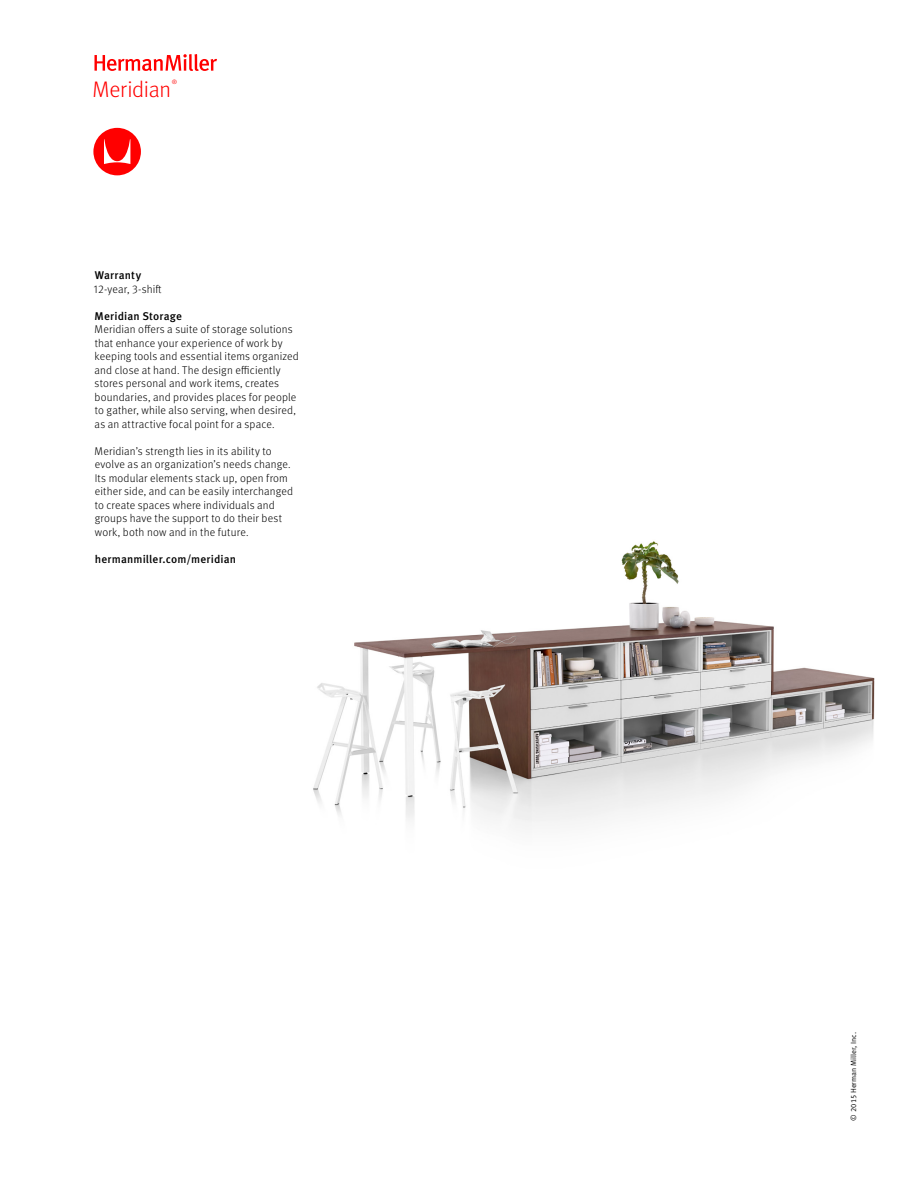
<style>
.page{position:relative;width:918px;height:1188px;background:#fff}
.page>*{position:absolute;margin:0;border:0;box-sizing:border-box;transform-origin:0 0}
.t1{font:300 22.5px "Meta OT";letter-spacing:-.015em;color:#f00}
.t2{font:300 11.25px/13.5px "Meta OT";letter-spacing:.015em;color:#000}
.t3{font:500 11.25px "Meta OT";letter-spacing:.015em;color:#000}
.t4{font:7.5px "Meta OT Norm";color:#000}
.t5{font:6.15px "Meta OT Norm";color:#f00}
</style>
<div class="page">
<img style="left:313px;top:541px;width:562px;height:286px">
<svg style="left:93px;top:128px;width:48px;height:47px"></svg>
<svg style="left:94px;top:54px;width:123px;height:17px"></svg>
<h1 class="t1" style="left:93px;top:76px;width:80px">Meridian</h1>
<p class="t5" style="left:172px;top:78px;width:7px">®</p>
<p class="t3" style="left:95px;top:268px;width:48px">Warranty</p>
<p class="t2" style="left:93px;top:282px;width:70px">12-year, 3-shift</p>
<p class="t3" style="left:95px;top:309px;width:89px">Meridian Storage</p>
<p class="t2" style="left:95px;top:323px;width:206px">Meridian offers a suite of storage solutions that enhance your experience of work by keeping tools and essential items organized and close at hand. The design efficiently stores personal and work items, creates boundaries, and provides places for people to gather, while also serving, when desired, as an attractive focal point for a space.</p>
<p class="t2" style="left:95px;top:444px;width:200px">Meridian’s strength lies in its ability to evolve as an organization’s needs change.<br>Its modular elements stack up, open from either side, and can be easily interchanged to create spaces where individuals and groups have the support to do their best work, both now and in the future.</p>
<p class="t3" style="left:95px;top:552px;width:143px">hermanmiller.com/meridian</p>
<p class="t4" style="left:849px;top:1120px;width:90px;rotate:-90deg">© 2015 Herman Miller, Inc.</p>
</div>
